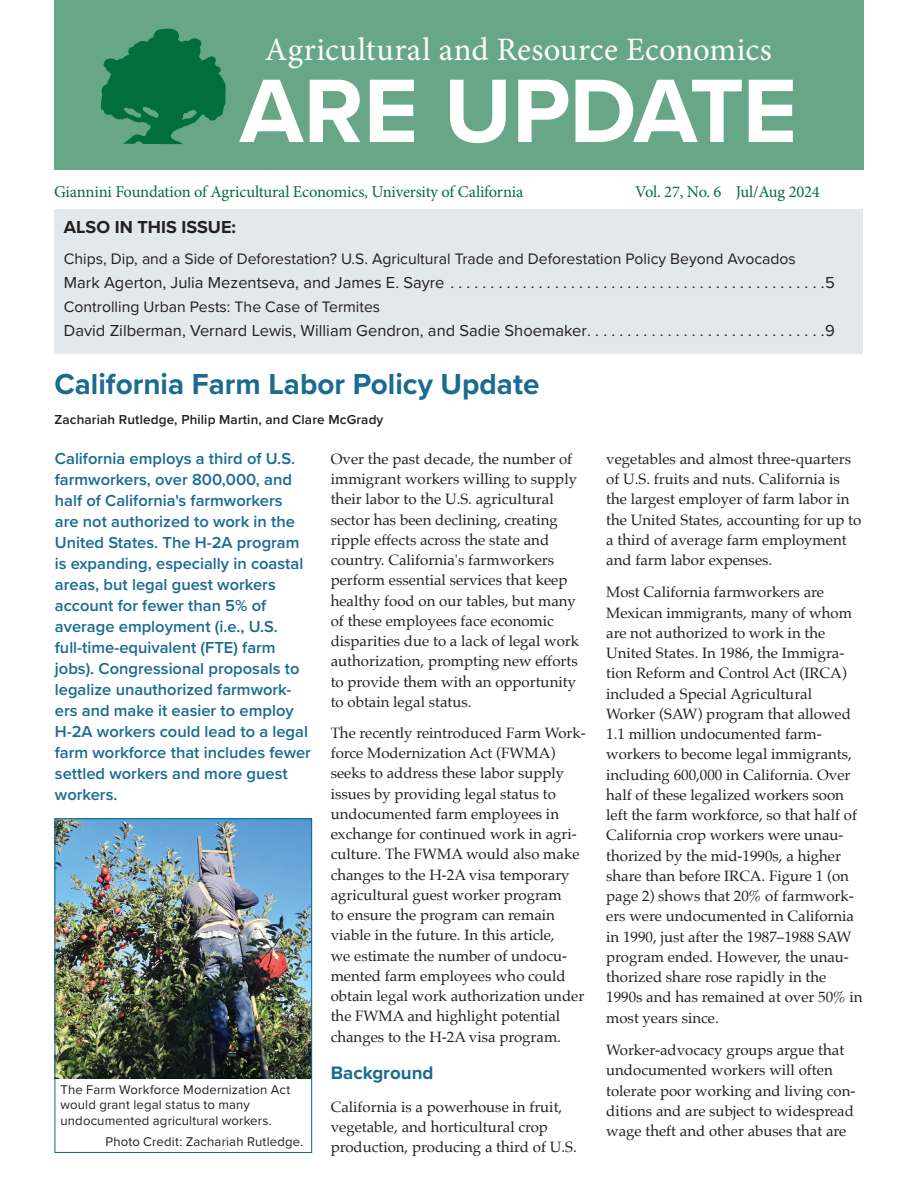
<style>
.page{position:relative;width:918px;height:1188px;background:#fff}
.page>*{position:absolute;margin:0;border:0;box-sizing:border-box;transform-origin:0 0}
.t1{font:700 93.45px "Proxima Nova";letter-spacing:-.01em;color:#fff}
.t2{font:32.7px "Minion Pro";letter-spacing:.01em;color:#fff}
.Article_Headline{font:700 30px "Proxima Nova";color:#196b91}
.Article_Subhead{font:700 18.75px "Proxima Nova";color:#196b91}
.In_This_Issue{font:700 18px "Proxima Nova";color:#231f20}
.Article_Abstract{font:600 16.5px/21px "Proxima Nova";color:#196b91}
.Contents{font:16.5px "Proxima Nova";color:#231f20}
.t3{font:16.5px "Minion Pro";letter-spacing:-.01em;color:#006f3c}
.Contents-2{font:15.75px "Proxima Nova";color:#231f20}
.Article_Subhead-2{font:15px/20.2px "Palatino";color:#231f20}
.Article_Body__Palatino{font:15px/20.2px "Palatino";color:#231f20}
.Author{font:600 13.5px "Proxima Nova";letter-spacing:.01em;color:#231f20}
.Photo_Caption_Left{font:13.2px/15.8px "Proxima Nova";letter-spacing:.01em;color:#231f20}
</style>
<div class="page">
<div style="left:54px;top:0;width:810px;height:169px;background:#67a788"></div>
<svg style="left:101px;top:29px;width:125px;height:115px"></svg>
<div style="left:54px;top:210px;width:808px;height:144px;background:#e3e7ee"></div>
<img style="left:57px;top:820px;width:253px;height:258px">
<div style="left:55px;top:818px;width:257px;height:335px;border:1px solid #006a8f"></div>
<h2 class="t2" style="left:265px;top:28px;width:508px">Agricultural and Resource Economics</h2>
<h1 class="t1" style="left:240px;top:41px;width:559px">ARE UPDATE</h1>
<p class="t3" style="left:54px;top:180px;width:471px">Giannini Foundation of Agricultural Economics, University of California</p>
<p class="t3" style="left:635px;top:180px;width:186px">Vol. 27, No. 6 Jul/Aug 2024</p>
<p class="In_This_Issue" style="left:64px;top:213px;width:174px">ALSO IN THIS ISSUE:</p>
<p class="Contents-2" style="left:64px;top:247px;width:733px">Chips, Dip, and a Side of Deforestation? U.S. Agricultural Trade and Deforestation Policy Beyond Avocados</p>
<p class="Contents" style="left:64px;top:270px;width:390px">Mark Agerton, Julia Mezentseva, and James E. Sayre ...............................................</p>
<p class="Contents" style="left:825px;top:270px;width:11px">5</p>
<p class="Contents-2" style="left:64px;top:295px;width:318px">Controlling Urban Pests: The Case of Termites</p>
<p class="Contents" style="left:64px;top:318px;width:529px">David Zilberman, Vernard Lewis, William Gendron, and Sadie Shoemaker..............................</p>
<p class="Contents" style="left:825px;top:318px;width:11px">9</p>
<p class="Article_Headline" style="left:54px;top:362px;width:487px">California Farm Labor Policy Update</p>
<p class="Author" style="left:54px;top:409px;width:331px">Zachariah Rutledge, Philip Martin, and Clare McGrady</p>
<p class="Article_Abstract" style="left:55px;top:448px;width:258px">California employs a third of U.S. farmworkers, over 800,000, and half of California's farmworkers<br>are not authorized to work in the<br>United States. The H-2A program is expanding, especially in coastal areas, but legal guest workers account for fewer than 5% of average employment (i.e., U.S. full-time-equivalent (FTE) farm jobs). Congressional proposals to legalize unauthorized farmwork&shy;ers and make it easier to employ<br>H-2A workers could lead to a legal farm workforce that includes fewer settled workers and more guest workers.</p>
<p class="Article_Body__Palatino" style="left:331px;top:448px;width:250px">Over the past decade, the number of immigrant workers willing to supply their labor to the U.S. agricultural sector has been declining, creating ripple effects across the state and country. California's farmworkers perform essential services that keep healthy food on our tables, but many of these employees face economic disparities due to a lack of legal work authorization, prompting new efforts to provide them with an opportunity to obtain legal status.</p>
<p class="Article_Subhead-2" style="left:606px;top:448px;width:257px">vegetables and almost three-quarters of U.S. fruits and nuts. California is the largest employer of farm labor in the United States, accounting for up to a third of average farm employment and farm labor expenses.</p>
<p class="Article_Subhead-2" style="left:606px;top:582px;width:258px">Most California farmworkers are Mexican immigrants, many of whom are not authorized to work in the United States. In 1986, the Immigra&shy;tion Reform and Control Act (IRCA) included a Special Agricultural Worker (SAW) program that allowed 1.1 million undocumented farm&shy;workers to become legal immigrants, including 600,000 in California. Over half of these legalized workers soon left the farm workforce, so that half of California crop workers were unau&shy;thorized by the mid-1990s, a higher share than before IRCA. Figure 1 (on page 2) shows that 20% of farmwork&shy;ers were undocumented in California in 1990, just after the 1987–1988 SAW program ended. However, the unau&shy;thorized share rose rapidly in the 1990s and has remained at over 50% in most years since.</p>
<p class="Article_Subhead-2" style="left:606px;top:1040px;width:251px">Worker-advocacy groups argue that undocumented workers will often tolerate poor working and living con&shy;ditions and are subject to widespread wage theft and other abuses that are</p>
<p class="Article_Body__Palatino" style="left:331px;top:723px;width:257px">The recently reintroduced Farm Work&shy;force Modernization Act (FWMA) seeks to address these labor supply issues by providing legal status to undocumented farm employees in exchange for continued work in agri&shy;culture. The FWMA would also make changes to the H-2A visa temporary agricultural guest worker program<br>to ensure the program can remain viable in the future. In this article,<br>we estimate the number of undocu&shy;mented farm employees who could obtain legal work authorization under the FWMA and highlight potential changes to the H-2A visa program.</p>
<p class="Article_Subhead" style="left:331px;top:1059px;width:104px">Background</p>
<p class="Article_Subhead-2" style="left:331px;top:1096px;width:248px">California is a powerhouse in fruit, vegetable, and horticultural crop production, producing a third of U.S.</p>
<p class="Photo_Caption_Left" style="left:60px;top:1081px;width:231px">The Farm Workforce Modernization Act would grant legal status to many undocumented agricultural workers.</p>
<p class="Photo_Caption_Left" style="left:106px;top:1133px;width:199px">Photo Credit: Zachariah Rutledge.</p>
</div>
